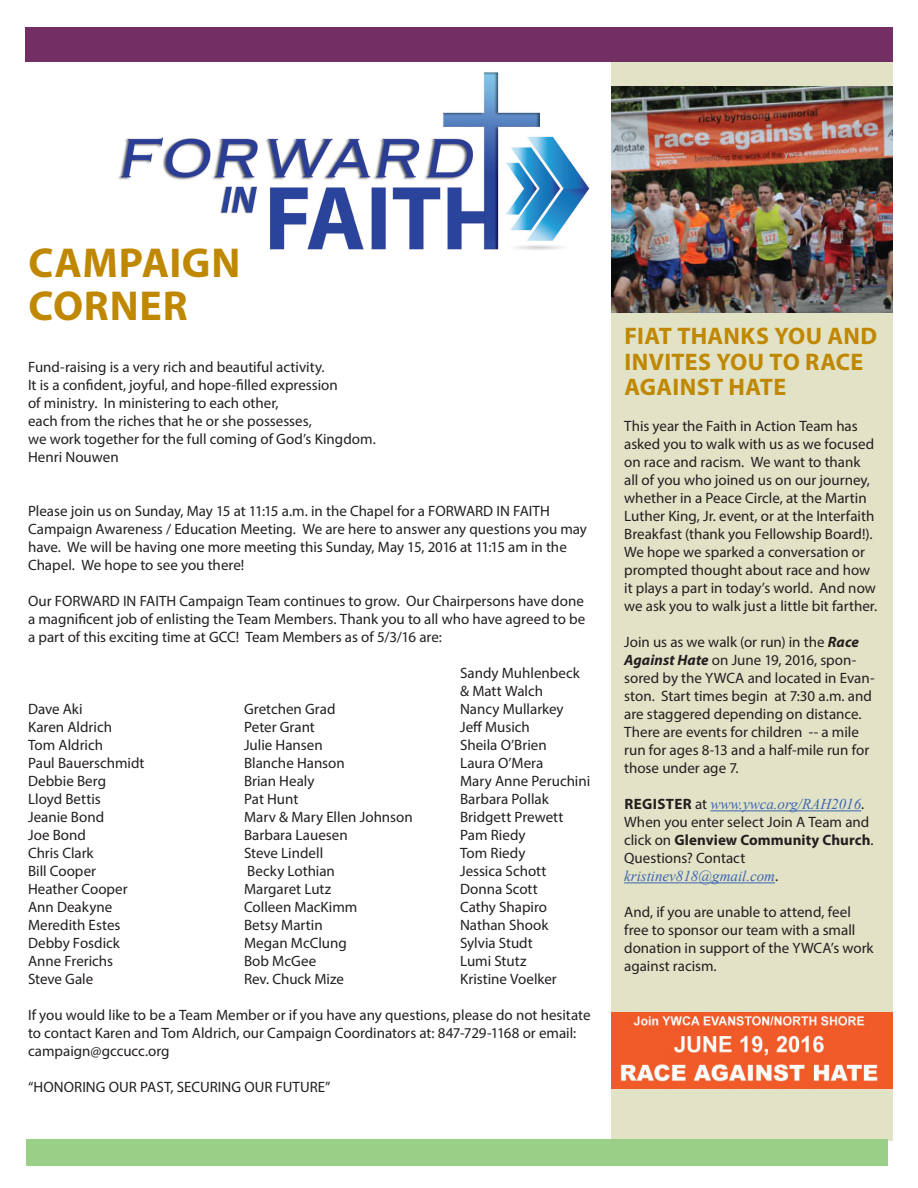
<style>
.page{position:relative;width:918px;height:1188px;background:#fff}
.page>*{position:absolute;margin:0;border:0;box-sizing:border-box;transform-origin:0 0}
.t1{font:700 42px/43.5px "Myriad Pro";letter-spacing:.02em;color:#c08801}
.t2{font:700 24px/25.5px "Myriad Pro";letter-spacing:.01em;color:#c08801}
.t3{font:15px/18px "Myriad Pro";color:#231f20}
.t4{font:italic 15px "Times New Roman";color:#3d65b0}
.s1{font-weight:700;font-style:italic}
.s2{font-family:"Myriad Pro";font-weight:700;font-style:normal;color:#231f20}
.s3{font-family:"Myriad Pro";font-style:normal;color:#231f20}
.s4{font-weight:700}
</style>
<div class="page">
<div style="left:611px;top:62px;width:282px;height:1079px;background:#e1e2c6"></div>
<div style="left:25px;top:27px;width:868px;height:35px;background:#732f63"></div>
<div style="left:26px;top:1139px;width:862px;height:27px;background:#9acf87"></div>
<img style="left:118px;top:72px;width:472px;height:178px">
<hr style="left:710px;top:811px;width:151px;height:1px;background:#3d65b0">
<hr style="left:624px;top:883px;width:151px;height:1px;background:#3d65b0">
<img style="left:611px;top:86px;width:282px;height:227px">
<img style="left:611px;top:1012px;width:282px;height:77px">
<h1 class="t1" style="left:28px;top:239px;width:213px">CAMPAIGN<br>CORNER</h1>
<p class="t3" style="left:28px;top:357px;width:349px">Fund-raising is a very rich and beautiful activity.<br>It is a confident, joyful, and hope-filled expression<br>of ministry. In ministering to each other,<br>each from the riches that he or she possesses,<br>we work together for the full coming of God’s Kingdom.<br>Henri Nouwen</p>
<p class="t3" style="left:28px;top:501px;width:560px">Please join us on Sunday, May 15 at 11:15 a.m. in the Chapel for a FORWARD IN FAITH Campaign Awareness / Education Meeting. We are here to answer any questions you may have. We will be having one more meeting this Sunday, May 15, 2016 at 11:15 am in the Chapel. We hope to see you there!</p>
<p class="t3" style="left:28px;top:591px;width:559px;text-align:justify">Our FORWARD IN FAITH Campaign Team continues to grow. Our Chairpersons have done a magnificent job of enlisting the Team Members. Thank you to all who have agreed to be a part of this exciting time at GCC! Team Members as of 5/3/16 are:</p>
<p class="t3" style="left:460px;top:663px;width:121px">Sandy Muhlenbeck &amp; Matt Walch</p>
<p class="t3" style="left:28px;top:699px;width:56px">Dave Aki</p>
<p class="t3" style="left:244px;top:699px;width:93px">Gretchen Grad</p>
<p class="t3" style="left:460px;top:699px;width:105px">Nancy Mullarkey</p>
<p class="t3" style="left:28px;top:717px;width:85px">Karen Aldrich</p>
<p class="t3" style="left:244px;top:717px;width:72px">Peter Grant</p>
<p class="t3" style="left:460px;top:717px;width:71px">Jeff Musich</p>
<p class="t3" style="left:28px;top:735px;width:77px">Tom Aldrich</p>
<p class="t3" style="left:244px;top:735px;width:80px">Julie Hansen</p>
<p class="t3" style="left:460px;top:735px;width:88px">Sheila O’Brien</p>
<p class="t3" style="left:28px;top:753px;width:118px">Paul Bauerschmidt</p>
<p class="t3" style="left:244px;top:753px;width:102px">Blanche Hanson</p>
<p class="t3" style="left:460px;top:753px;width:85px">Laura O’Mera</p>
<p class="t3" style="left:28px;top:771px;width:80px">Debbie Berg</p>
<p class="t3" style="left:244px;top:771px;width:72px">Brian Healy</p>
<p class="t3" style="left:460px;top:771px;width:132px">Mary Anne Peruchini</p>
<p class="t3" style="left:28px;top:789px;width:74px">Lloyd Bettis</p>
<p class="t3" style="left:244px;top:789px;width:56px">Pat Hunt</p>
<p class="t3" style="left:460px;top:789px;width:90px">Barbara Pollak</p>
<p class="t3" style="left:28px;top:807px;width:78px">Jeanie Bond</p>
<p class="t3" style="left:244px;top:807px;width:170px">Marv &amp; Mary Ellen Johnson</p>
<p class="t3" style="left:460px;top:807px;width:105px">Bridgett Prewett</p>
<p class="t3" style="left:28px;top:825px;width:59px">Joe Bond</p>
<p class="t3" style="left:244px;top:825px;width:105px">Barbara Lauesen</p>
<p class="t3" style="left:460px;top:825px;width:67px">Pam Riedy</p>
<p class="t3" style="left:28px;top:843px;width:67px">Chris Clark</p>
<p class="t3" style="left:244px;top:843px;width:81px">Steve Lindell</p>
<p class="t3" style="left:460px;top:843px;width:67px">Tom Riedy</p>
<p class="t3" style="left:28px;top:861px;width:70px">Bill Cooper</p>
<p class="t3" style="left:247px;top:861px;width:89px">Becky Lothian</p>
<p class="t3" style="left:460px;top:861px;width:88px">Jessica Schott</p>
<p class="t3" style="left:28px;top:879px;width:101px">Heather Cooper</p>
<p class="t3" style="left:244px;top:879px;width:89px">Margaret Lutz</p>
<p class="t3" style="left:460px;top:879px;width:79px">Donna Scott</p>
<p class="t3" style="left:28px;top:897px;width:86px">Ann Deakyne</p>
<p class="t3" style="left:244px;top:897px;width:115px">Colleen MacKimm</p>
<p class="t3" style="left:460px;top:897px;width:89px">Cathy Shapiro</p>
<p class="t3" style="left:28px;top:915px;width:94px">Meredith Estes</p>
<p class="t3" style="left:244px;top:915px;width:80px">Betsy Martin</p>
<p class="t3" style="left:460px;top:915px;width:90px">Nathan Shook</p>
<p class="t3" style="left:28px;top:933px;width:93px">Debby Fosdick</p>
<p class="t3" style="left:244px;top:933px;width:104px">Megan McClung</p>
<p class="t3" style="left:460px;top:933px;width:74px">Sylvia Studt</p>
<p class="t3" style="left:28px;top:951px;width:87px">Anne Frerichs</p>
<p class="t3" style="left:244px;top:951px;width:74px">Bob McGee</p>
<p class="t3" style="left:460px;top:951px;width:68px">Lumi Stutz</p>
<p class="t3" style="left:28px;top:969px;width:67px">Steve Gale</p>
<p class="t3" style="left:244px;top:969px;width:101px">Rev. Chuck Mize</p>
<p class="t3" style="left:460px;top:969px;width:98px">Kristine Voelker</p>
<p class="t3" style="left:28px;top:1005px;width:564px">If you would like to be a Team Member or if you have any questions, please do not hesitate to contact Karen and Tom Aldrich, our Campaign Coordinators at: 847-729-1168 or email: campaign@gccucc.org</p>
<p class="t3" style="left:28px;top:1077px;width:304px">“HONORING OUR PAST, SECURING OUR FUTURE”</p>
<h2 class="t2" style="left:624px;top:323px;width:254px">FIAT THANKS YOU AND<br>INVITES YOU TO RACE<br>AGAINST HATE</h2>
<p class="t3" style="left:624px;top:417px;width:255px">This year the Faith in Action Team has asked you to walk with us as we focused on race and racism. We want to thank all of you who joined us on our journey, whether in a Peace Circle, at the Martin Luther King, Jr. event, or at the Interfaith Breakfast (thank you Fellowship Board!).<br>We hope we sparked a conversation or prompted thought about race and how it plays a part in today’s world. And now we ask you to walk just a little bit farther.</p>
<p class="t3" style="left:624px;top:633px;width:252px">Join us as we walk (or run) in the <span class="s1">Race Against Hate</span> on June 19, 2016, spon&shy;sored by the YWCA and located in Evan&shy;ston. Start times begin at 7:30 a.m. and are staggered depending on distance.<br>There are events for children -- a mile run for ages 8-13 and a half-mile run for those under age 7.</p>
<p class="t4" style="left:624px;top:794px;width:241px"><span class="s2">REGISTER</span> <span class="s3">at</span> www.ywca.org/RAH2016<span class="s3">.</span></p>
<p class="t3" style="left:624px;top:813px;width:251px">When you enter select Join A Team and click on <span class="s4">Glenview Community Church</span>.<br>Questions? Contact</p>
<p class="t4" style="left:624px;top:866px;width:155px">kristinev818@gmail.com<span class="s3">.</span></p>
<p class="t3" style="left:624px;top:903px;width:251px">And, if you are unable to attend, feel free to sponsor our team with a small donation in support of the YWCA’s work against racism.</p>
</div>
